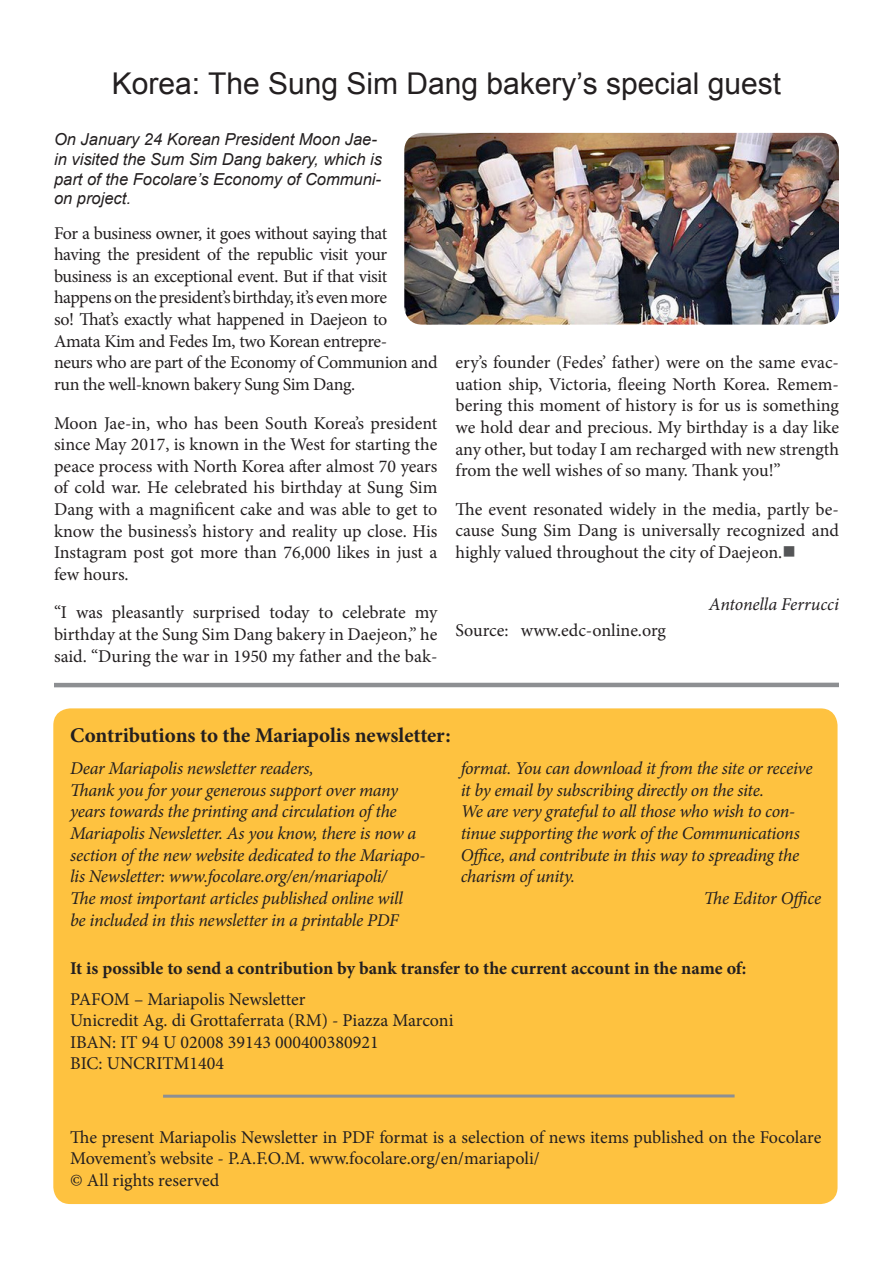
<style>
.page{position:relative;width:893px;height:1263px;background:#fff}
.page>*{position:absolute;margin:0;border:0;box-sizing:border-box;transform-origin:0 0}
.t1{font:30px "Arial";color:#231f20}
.t2{font:700 21px "Minion Pro";letter-spacing:-.005em;color:#231f20}
.t3{font:18px/21.6px "Minion Pro";letter-spacing:-.01em;color:#231f20;text-align:justify}
.t4{font:italic 18px/21.6px "Minion Pro";letter-spacing:-.02em;color:#231f20}
.t5{font:700 18px "Minion Pro";letter-spacing:-.005em;color:#231f20}
.t6{font:italic 16.5px/19.8px "Arial";color:#231f20}
.s1{color:#545557}
</style>
<div class="page">
<div style="left:53px;top:708px;width:784px;height:496px;background:#fec240;border-radius:17px"></div>
<svg style="left:163px;top:1094px;width:572px;height:4px;background:#a89b7d"></svg>
<img style="left:404px;top:133px;width:435px;height:192px">
<hr style="left:54px;top:683px;width:785px;height:4px;background:#8d8f92">
<h1 class="t1" style="left:112px;top:64px;width:671px">Korea: The Sung Sim Dang bakery’s special guest</h1>
<p class="t6" style="left:54px;top:129px;width:329px">On January 24 Korean President Moon Jae&shy;in visited the Sum Sim Dang bakery, which is part of the Focolare’s Economy of Communi&shy;on project.</p>
<p class="t3" style="left:54px;top:222px;width:385px;text-align:left">For a business owner, it goes without saying that having the president of the republic visit your business is an exceptional event. But if that visit happens on the president’s birthday, it’s even more<br>so! That’s exactly what happened in Daejeon to Amata Kim and Fedes Im, two Korean entrepre-<br>neurs who are part of the Economy of Communion and run the well-known bakery Sung Sim Dang.</p>
<p class="t3" style="left:54px;top:412px;width:385px">Moon Jae-in, who has been South Korea’s president since May 2017, is known in the West for starting the peace process with North Korea after almost 70 years of cold war. He celebrated his birthday at Sung Sim Dang with a magnificent cake and was able to get to know the business’s history and reality up close. His Instagram post got more than 76,000 likes in just a few hours.</p>
<p class="t3" style="left:54px;top:602px;width:385px">“I was pleasantly surprised today to celebrate my birthday at the Sung Sim Dang bakery in Daejeon,” he said. “During the war in 1950 my father and the bak-</p>
<p class="t3" style="left:455px;top:352px;width:385px">ery’s founder (Fedes’ father) were on the same evac&shy;uation ship, Victoria, fleeing North Korea. Remem&shy;bering this moment of history is for us is something we hold dear and precious. My birthday is a day like any other, but today I am recharged with new strength from the well wishes of so many. Thank you!”</p>
<p class="t3" style="left:455px;top:498px;width:385px">The event resonated widely in the media, partly be&shy;cause Sung Sim Dang is universally recognized and highly valued throughout the city of Daejeon.<span class="s1">■</span></p>
<p class="t4" style="left:709px;top:593px;width:131px">Antonella Ferrucci</p>
<p class="t3" style="left:455px;top:619px;width:212px">Source: www.edc-online.org</p>
<p class="t2" style="left:70px;top:721px;width:382px">Contributions to the Mariapolis newsletter:</p>
<p class="t4" style="left:70px;top:758px;width:357px">Dear Mariapolis newsletter readers,<br>Thank you for your generous support over many years towards the printing and circulation of the Mariapolis Newsletter. As you know, there is now a section of the new website dedicated to the Mariapo&shy;lis Newsletter: www.focolare.org/en/mariapoli/<br>The most important articles published online will<br>be included in this newsletter in a printable PDF</p>
<p class="t4" style="left:461px;top:758px;width:353px">format. You can download it from the site or receive</p>
<p class="t4" style="left:461px;top:779px;width:305px">it by email by subscribing directly on the site.</p>
<p class="t4" style="left:461px;top:801px;width:336px">We are very grateful to all those who wish to con-</p>
<p class="t4" style="left:461px;top:822px;width:341px">tinue supporting the work of the Communications</p>
<p class="t4" style="left:461px;top:844px;width:340px">Office, and contribute in this way to spreading the</p>
<p class="t4" style="left:461px;top:866px;width:116px">charism of unity.</p>
<p class="t4" style="left:704px;top:887px;width:119px">The Editor Office</p>
<p class="t5" style="left:70px;top:956px;width:678px">It is possible to send a contribution by bank transfer to the current account in the name of:</p>
<p class="t3" style="left:70px;top:988px;width:385px;text-align:left">PAFOM – Mariapolis Newsletter<br>Unicredit Ag. di Grottaferrata (RM) - Piazza Marconi IBAN: IT 94 U 02008 39143 000400380921<br>BIC: UNCRITM1404</p>
<p class="t3" style="left:70px;top:1126px;width:753px;text-align:left">The present Mariapolis Newsletter in PDF format is a selection of news items published on the Focolare<br>Movement’s website - P.A.F.O.M. www.focolare.org/en/mariapoli/<br>© All rights reserved</p>
</div>
